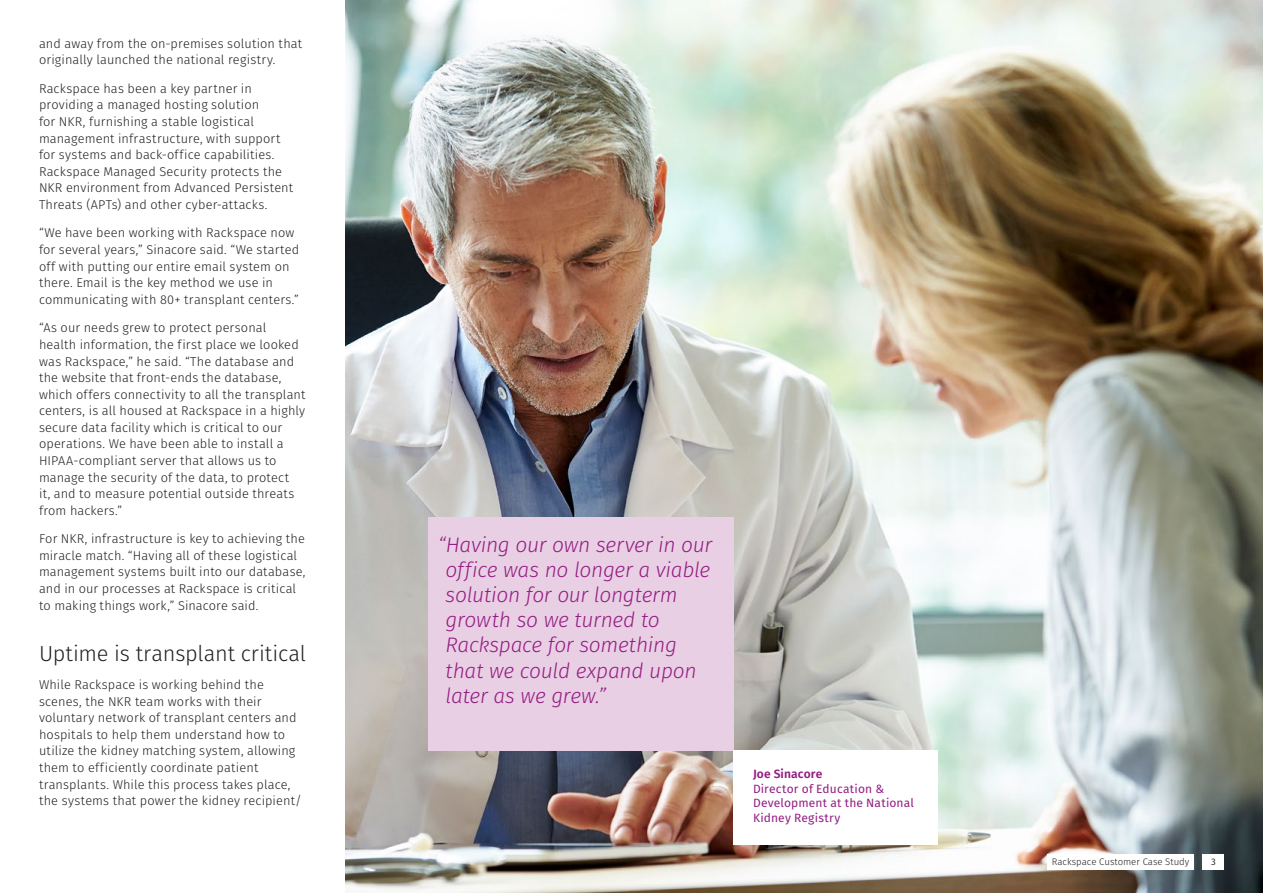
<style>
.page{position:relative;width:1263px;height:893px;background:#fff}
.page>*{position:absolute;margin:0;border:0;box-sizing:border-box;transform-origin:0 0}
.t1{font:300 21.75px "Fira Sans";letter-spacing:-.005em;color:#231f20}
.t2{font:italic 300 21px/25.2px "Fira Sans";letter-spacing:-.015em;color:#941d83}
.t3{font:300 12.75px/16.5px "Fira Sans";letter-spacing:.01em;color:#231f20}
.t4{font:12px/14.4px "Fira Sans";letter-spacing:.015em;color:#941d83}
.t5{font:600 12px "Fira Sans";letter-spacing:.015em;color:#941d83}
.t6{font:300 9.6px "Fira Sans";color:#231f20}
.t7{font:9.45px "Fira Sans";color:#231f20}
</style>
<div class="page">
<img style="left:345px;top:0;width:918px;height:893px">
<div style="left:427px;top:518px;width:306px;height:233px;background:#e9cfe4"></div>
<div style="left:733px;top:751px;width:204px;height:94px;background:#fff"></div>
<div style="left:1203px;top:854px;width:21px;height:16px;background:#fff"></div>
<div style="left:1047px;top:854px;width:147px;height:16px;background:#fff"></div>
<p class="t3" style="left:39px;top:35px;width:265px">and away from the on-premises solution that originally launched the national registry.</p>
<p class="t3" style="left:39px;top:80px;width:256px">Rackspace has been a key partner in providing a managed hosting solution<br>for NKR, furnishing a stable logistical management infrastructure, with support for systems and back-office capabilities.<br>Rackspace Managed Security protects the NKR environment from Advanced Persistent Threats (APTs) and other cyber-attacks.</p>
<p class="t3" style="left:39px;top:225px;width:262px">“We have been working with Rackspace now for several years,” Sinacore said. “We started off with putting our entire email system on there. Email is the key method we use in communicating with 80+ transplant centers.”</p>
<p class="t3" style="left:39px;top:320px;width:268px">“As our needs grew to protect personal health information, the first place we looked was Rackspace,” he said. “The database and the website that front-ends the database, which offers connectivity to all the transplant centers, is all housed at Rackspace in a highly secure data facility which is critical to our operations. We have been able to install a HIPAA-compliant server that allows us to manage the security of the data, to protect<br>it, and to measure potential outside threats from hackers.”</p>
<p class="t3" style="left:39px;top:530px;width:268px">For NKR, infrastructure is key to achieving the miracle match. “Having all of these logistical management systems built into our database, and in our processes at Rackspace is critical to making things work,” Sinacore said.</p>
<h1 class="t1" style="left:39px;top:637px;width:268px">Uptime is transplant critical</h1>
<p class="t3" style="left:39px;top:676px;width:264px">While Rackspace is working behind the scenes, the NKR team works with their voluntary network of transplant centers and hospitals to help them understand how to utilize the kidney matching system, allowing them to efficiently coordinate patient transplants. While this process takes place, the systems that power the kidney recipient/</p>
<h2 class="t2" style="left:445px;top:532px;width:268px;text-indent:-7px">“Having our own server in our office was no longer a viable solution for our longterm growth so we turned to<br>Rackspace for something that we could expand upon later as we grew.”</h2>
<p class="t5" style="left:753px;top:764px;width:71px">Joe Sinacore</p>
<p class="t4" style="left:753px;top:781px;width:162px">Director of Education &amp;<br>Development at the National<br>Kidney Registry</p>
<p class="t6" style="left:1052px;top:855px;width:139px">Rackspace Customer Case Study</p>
<p class="t7" style="left:1211px;top:855px;width:6px">3</p>
</div>
